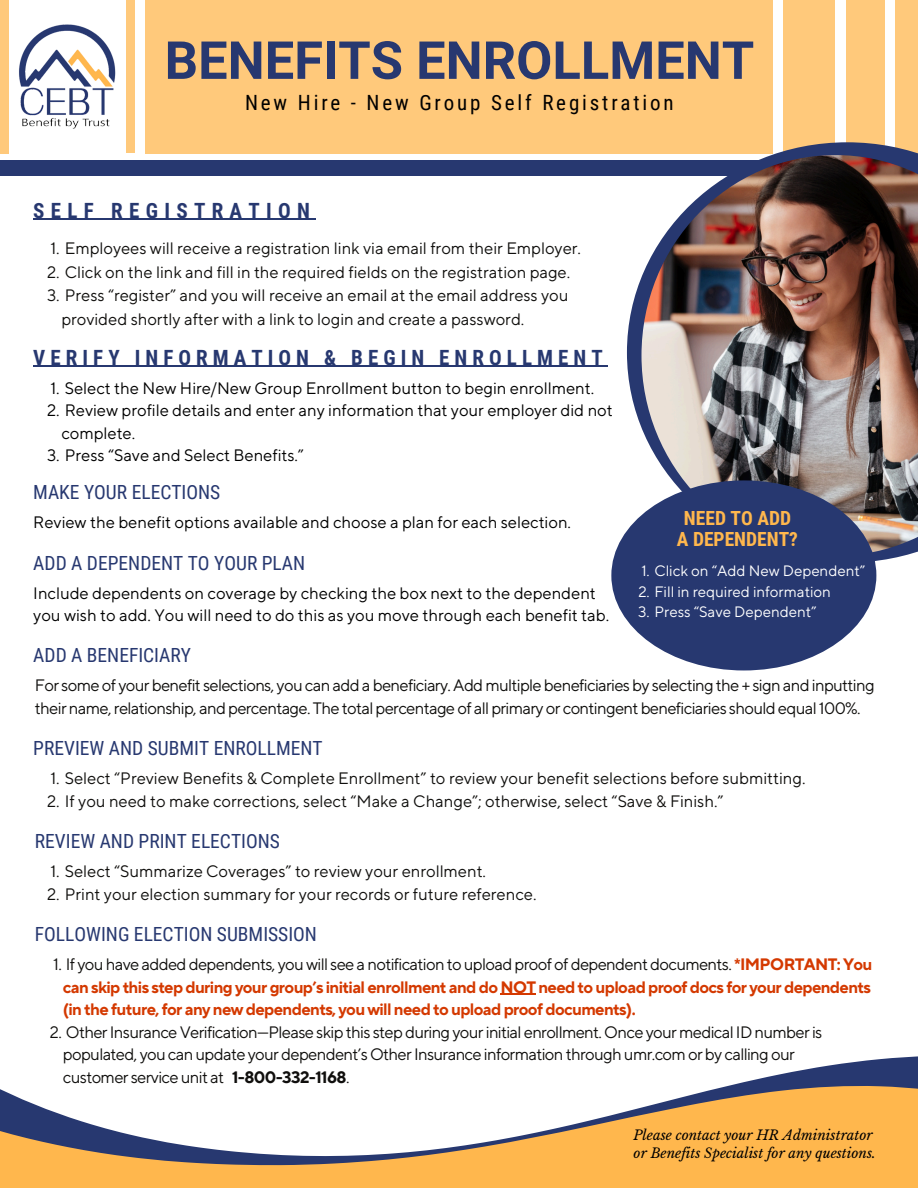
<style>
.page{position:relative;width:918px;height:1188px;background:#fff}
.page>*{position:absolute;margin:0;border:0;box-sizing:border-box;transform-origin:0 0}
.t1{font:700 52.5px "Roboto";color:#273870}
.t2{font:700 21px "Roboto Condensed";letter-spacing:.24em;color:#273870}
.t3{font:21px "Roboto Condensed";letter-spacing:.135em;color:#000}
.t4{font:700 21px "Roboto Condensed";letter-spacing:.3em;color:#273870}
.t5{font:19.5px "Roboto Condensed";color:#273870}
.t6{font:700 19.5px/20.2px "Roboto Condensed";color:#ffb74d;text-align:center}
.t7{font:16.5px/23.7px "TT Norms Pro";color:#100f0d}
.t8{font:16.5px/22.5px "TT Norms Pro";letter-spacing:-.035em;color:#100f0d}
.t9{font:16.5px/22.5px "TT Norms Pro";color:#000}
.t10{font:700 16.5px/22.5px "TT Norms Pro";letter-spacing:-.035em;color:#d43900;text-align:justify}
.t11{font:15px "TT Norms Pro";color:#fff}
.t12{font:italic 13.5px/18px "Libre Baskerville";color:#000}
.s1{font-weight:400;color:#100f0d}
.s2{font-weight:700}
</style>
<div class="page">
<div style="left:0;top:160px;width:918px;height:15px;background:#273870"></div>
<div style="left:784px;top:0;width:51px;height:153px;background:#ffc97b"></div>
<div style="left:846px;top:0;width:38px;height:153px;background:#ffc97b"></div>
<div style="left:895px;top:0;width:23px;height:153px;background:#ffc97b"></div>
<svg style="left:627px;top:142px;width:291px;height:421px"></svg>
<img style="left:641px;top:155px;width:277px;height:401px">
<div style="left:611px;top:480px;width:265px;height:190px;background:#273870;border-radius:50%"></div>
<svg style="left:0;top:993px;width:918px;height:195px"></svg>
<hr style="left:33px;top:219px;width:283px;height:1px;background:#273870">
<hr style="left:33px;top:366px;width:575px;height:1px;background:#273870">
<hr style="left:500px;top:994px;width:36px;height:1px;background:#d43900">
<div style="left:145px;top:0;width:628px;height:153px;background:#ffc97b"></div>
<div style="left:83px;top:0;width:51px;height:153px;background:#ffc97b"></div>
<div style="left:0;top:0;width:23px;height:153px;background:#ffc97b"></div>
<div style="left:9px;top:0;width:117px;height:155px;background:#fff"></div>
<img style="left:19px;top:24px;width:97px;height:105px">
<p class="t1" style="left:165px;top:30px;width:591px">BENEFITS ENROLLMENT</p>
<p class="t3" style="left:245px;top:90px;width:430px">New Hire - New Group Self Registration</p>
<p class="t4" style="left:33px;top:198px;width:278px">SELF REGISTRATION</p>
<p class="t7" style="left:50px;top:237px;width:532px">1. Employees will receive a registration link via email from their Employer.</p>
<h2 class="t7" style="left:47px;top:261px;width:525px">2. Click on the link and fill in the required fields on the registration page.</h2>
<p class="t7" style="left:61px;top:284px;width:509px;text-indent:-14px">3. Press “register” and you will receive an email at the email address you provided shortly after with a link to login and create a password.</p>
<p class="t2" style="left:33px;top:345px;width:571px">VERIFY INFORMATION &amp; BEGIN ENROLLMENT</p>
<p class="t9" style="left:50px;top:377px;width:545px">1. Select the New Hire/New Group Enrollment button to begin enrollment.</p>
<p class="t9" style="left:61px;top:400px;width:553px;text-indent:-14px">2. Review profile details and enter any information that your employer did not complete.</p>
<h2 class="t9" style="left:47px;top:445px;width:258px">3. Press “Save and Select Benefits.”</h2>
<p class="t5" style="left:33px;top:481px;width:188px">MAKE YOUR ELECTIONS</p>
<p class="t9" style="left:33px;top:512px;width:539px">Review the benefit options available and choose a plan for each selection.</p>
<h5 class="t5" style="left:33px;top:551px;width:273px">ADD A DEPENDENT TO YOUR PLAN</h5>
<h3 class="t9" style="left:33px;top:582px;width:577px">Include dependents on coverage by checking the box next to the dependent you wish to add. You will need to do this as you move through each benefit tab.</h3>
<h2 class="t6" style="left:677px;top:509px;width:123px">NEED TO ADD<br>A DEPENDENT?</h2>
<h1 class="t11" style="left:641px;top:562px;width:225px">1. Click on “Add New Dependent”</h1>
<h4 class="t11" style="left:638px;top:582px;width:194px">2. Fill in required information</h4>
<p class="t11" style="left:638px;top:603px;width:180px">3. Press “Save Dependent”</p>
<h3 class="t5" style="left:33px;top:644px;width:159px">ADD A BENEFICIARY</h3>
<h5 class="t8" style="left:35px;top:675px;width:841px">For some of your benefit selections, you can add a beneficiary. Add multiple beneficiaries by selecting the + sign and inputting their name, relationship, and percentage. The total percentage of all primary or contingent beneficiaries should equal 100%.</h5>
<h3 class="t5" style="left:33px;top:737px;width:291px">PREVIEW AND SUBMIT ENROLLMENT</h3>
<h5 class="t7" style="left:50px;top:767px;width:757px">1. Select “Preview Benefits &amp; Complete Enrollment” to review your benefit selections before submitting.</h5>
<h3 class="t7" style="left:47px;top:790px;width:678px">2. If you need to make corrections, select “Make a Change”; otherwise, select “Save &amp; Finish.”</h3>
<p class="t5" style="left:35px;top:830px;width:246px">REVIEW AND PRINT ELECTIONS</p>
<p class="t7" style="left:50px;top:860px;width:437px">1. Select “Summarize Coverages” to review your enrollment.</p>
<h3 class="t7" style="left:47px;top:883px;width:491px">2. Print your election summary for your records or future reference.</h3>
<p class="t5" style="left:35px;top:923px;width:284px">FOLLOWING ELECTION SUBMISSION</p>
<p class="t10" style="left:63px;top:954px;width:811px;text-indent:-10px"><span class="s1">1. If you have added dependents, you will see a notification to upload proof of dependent documents.</span> *IMPORTANT: You can skip this step during your group’s initial enrollment and do NOT need to upload proof docs for your dependents (in the future, for any new dependents, you will need to upload proof documents).</p>
<h3 class="t8" style="left:63px;top:1021px;width:761px;text-indent:-13px">2. Other Insurance Verification—Please skip this step during your initial enrollment. Once your medical ID number is populated, you can update your dependent’s Other Insurance information through umr.com or by calling our customer service unit at <span class="s2">1-800-332-1168</span>.</h3>
<p class="t12" style="left:634px;top:1126px;width:244px">Please contact your HR Administrator or Benefits Specialist for any questions.</p>
</div>
